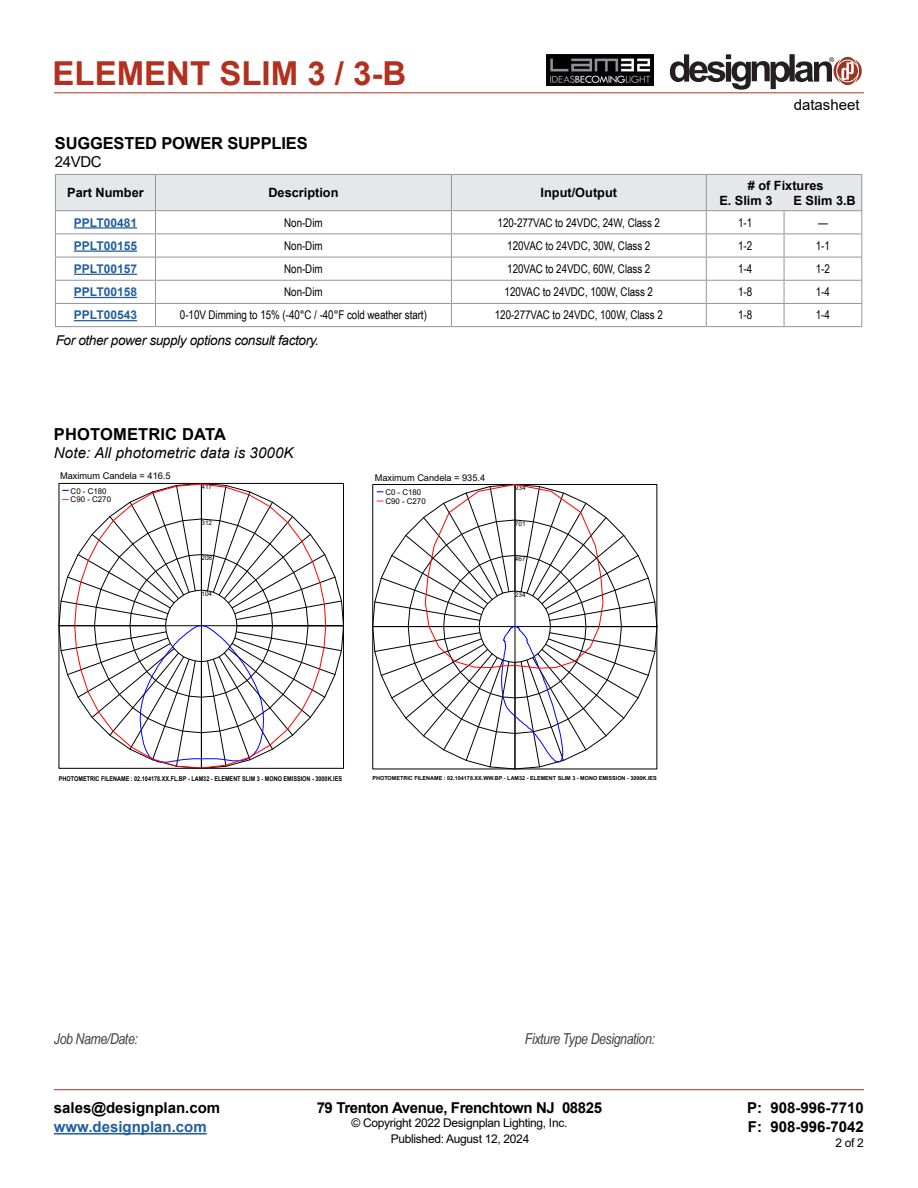
<style>
.page{position:relative;width:918px;height:1188px;background:#fff}
.page>*{position:absolute;margin:0;border:0;box-sizing:border-box;transform-origin:0 0}
.t1{font:700 33px "Arial";color:#b32f1e}
.t2{font:700 16.5px "Arial";letter-spacing:-.01em;color:#000}
.t3{font:700 16.5px "Arial";letter-spacing:.01em;color:#000}
.t4{font:700 15px/19.5px "Arial";color:#000}
.t5{font:italic 15px "Arial Narrow";letter-spacing:-.025em;color:#414042}
.t6{font:700 15px "Arial";letter-spacing:-.025em;color:#000}
.t7{font:italic 15px "Arial";letter-spacing:.01em;color:#000}
.t8{font:700 15px "Arial";color:#215e9e}
.t9{font:15px "Arial";color:#000}
.t10{font:italic 13.5px "Arial";letter-spacing:-.025em;color:#000}
.t11{font:700 12.75px/15px "Arial";color:#000}
.t12{font:12px "Arial Narrow";letter-spacing:-.005em;color:#000}
.t13{font:12px "Arial";letter-spacing:-.025em;color:#000}
.t14{font:700 12px "Arial";color:#215e9e}
.t15{font:9.3px "Arial";color:#000}
.t16{font:9.15px "Arial";color:#000}
.t17{font:7.95px/8.9px "Arial";color:#000}
.t18{font:700 6.6px "Arial";color:#000;scale:.83 1}
.t19{font:6.45px "Arial";letter-spacing:.005em;color:#000}
.t20{font:6.3px "Helvetica";color:#231f20}
.t21{font:700 5.4px "Arial";color:#000}
</style>
<div class="page">
<svg style="left:670px;top:54px;width:192px;height:36px"></svg>
<hr style="left:54px;top:93px;width:810px;height:1px;background:#b32f1e">
<hr style="left:54px;top:1089px;width:810px;height:1px;background:#b32f1e">
<hr style="left:54px;top:1133px;width:153px;height:2px;background:#215e9e">
<img style="left:547px;top:54px;width:106px;height:32px">
<hr style="left:55px;top:326px;width:100px;height:1px;background:#939598">
<hr style="left:155px;top:326px;width:296px;height:1px;background:#939598">
<hr style="left:451px;top:326px;width:255px;height:1px;background:#939598">
<hr style="left:706px;top:326px;width:78px;height:1px;background:#939598">
<svg style="left:55px;top:174px;width:807px;height:152px"></svg>
<hr style="left:784px;top:326px;width:78px;height:1px;background:#939598">
<hr style="left:74px;top:227px;width:63px;height:2px;background:#215e9e">
<hr style="left:74px;top:250px;width:63px;height:2px;background:#215e9e">
<hr style="left:74px;top:274px;width:63px;height:1px;background:#215e9e">
<hr style="left:74px;top:297px;width:63px;height:1px;background:#215e9e">
<hr style="left:74px;top:320px;width:63px;height:1px;background:#215e9e">
<svg style="left:61px;top:485px;width:281px;height:281px"></svg>
<svg style="left:373px;top:484px;width:284px;height:285px"></svg>
<svg style="left:375px;top:484px;width:280px;height:283px"></svg>
<h1 class="t1" style="left:52px;top:50px;width:355px">ELEMENT SLIM 3 / 3-B</h1>
<h2 class="t2" style="left:55px;top:131px;width:254px">SUGGESTED POWER SUPPLIES</h2>
<p class="t9" style="left:55px;top:151px;width:48px">24VDC</p>
<p class="t20" style="left:830px;top:57px;width:6px">®</p>
<p class="t9" style="left:794px;top:95px;width:67px">datasheet</p>
<p class="t11" style="left:67px;top:185px;width:78px">Part Number</p>
<p class="t11" style="left:268px;top:185px;width:72px">Description</p>
<p class="t11" style="left:541px;top:185px;width:78px">Input/Output</p>
<p class="t11" style="left:719px;top:178px;width:106px;text-indent:28px"># of Fixtures<br>E. Slim 3</p>
<p class="t11" style="left:794px;top:193px;width:64px">E Slim 3.B</p>
<p class="t14" style="left:74px;top:214px;width:65px">PPLT00481</p>
<p class="t12" style="left:284px;top:214px;width:40px">Non-Dim</p>
<p class="t12" style="left:498px;top:214px;width:164px">120-277VAC to 24VDC, 24W, Class 2</p>
<p class="t12" style="left:738px;top:214px;width:16px">1-1</p>
<p class="t12" style="left:818px;top:214px;width:11px">—</p>
<p class="t14" style="left:74px;top:237px;width:65px">PPLT00155</p>
<p class="t12" style="left:284px;top:237px;width:40px">Non-Dim</p>
<p class="t12" style="left:507px;top:237px;width:145px">120VAC to 24VDC, 30W, Class 2</p>
<p class="t12" style="left:738px;top:237px;width:16px">1-2</p>
<p class="t12" style="left:816px;top:237px;width:16px">1-1</p>
<p class="t14" style="left:74px;top:260px;width:65px">PPLT00157</p>
<p class="t12" style="left:284px;top:260px;width:40px">Non-Dim</p>
<p class="t12" style="left:507px;top:260px;width:145px">120VAC to 24VDC, 60W, Class 2</p>
<p class="t12" style="left:738px;top:260px;width:16px">1-4</p>
<p class="t12" style="left:816px;top:260px;width:16px">1-2</p>
<p class="t14" style="left:74px;top:284px;width:65px">PPLT00158</p>
<p class="t12" style="left:284px;top:283px;width:40px">Non-Dim</p>
<p class="t12" style="left:505px;top:283px;width:150px">120VAC to 24VDC, 100W, Class 2</p>
<p class="t12" style="left:738px;top:283px;width:16px">1-8</p>
<p class="t12" style="left:816px;top:283px;width:16px">1-4</p>
<p class="t14" style="left:74px;top:307px;width:65px">PPLT00543</p>
<p class="t12" style="left:180px;top:306px;width:248px">0-10V Dimming to 15% (-40°C / -40°F cold weather start)</p>
<p class="t12" style="left:495px;top:306px;width:169px">120-277VAC to 24VDC, 100W, Class 2</p>
<p class="t12" style="left:738px;top:306px;width:16px">1-8</p>
<p class="t12" style="left:816px;top:306px;width:16px">1-4</p>
<p class="t10" style="left:56px;top:331px;width:265px">For other power supply options consult factory.</p>
<h2 class="t3" style="left:54px;top:423px;width:174px">PHOTOMETRIC DATA</h2>
<p class="t7" style="left:54px;top:443px;width:241px">Note: All photometric data is 3000K</p>
<p class="t15" style="left:60px;top:470px;width:112px">Maximum Candela = 416.5</p>
<p class="t17" style="left:71px;top:486px;width:42px">C0 - C180<br>C90 - C270</p>
<p class="t19" style="left:201px;top:483px;width:12px">417</p>
<p class="t16" style="left:375px;top:472px;width:112px">Maximum Candela = 935.4</p>
<p class="t17" style="left:385px;top:488px;width:42px">C0 - C180<br>C90 - C270</p>
<p class="t19" style="left:515px;top:484px;width:12px">934</p>
<p class="t19" style="left:201px;top:518px;width:12px">312</p>
<p class="t19" style="left:515px;top:519px;width:12px">701</p>
<p class="t19" style="left:201px;top:554px;width:12px">208</p>
<p class="t19" style="left:515px;top:555px;width:12px">467</p>
<p class="t19" style="left:201px;top:589px;width:12px">104</p>
<p class="t19" style="left:515px;top:590px;width:12px">234</p>
<p class="t18" style="left:59px;top:774px;width:343px">PHOTOMETRIC FILENAME : 02.104178.XX.FL.BP - LAM32 - ELEMENT SLIM 3 - MONO EMISSION - 3000K.IES</p>
<p class="t21" style="left:373px;top:774px;width:286px">PHOTOMETRIC FILENAME : 02.104178.XX.WW.BP - LAM32 - ELEMENT SLIM 3 - MONO EMISSION - 3000K.IES</p>
<p class="t5" style="left:54px;top:1028px;width:85px">Job Name/Date:</p>
<p class="t5" style="left:525px;top:1029px;width:132px">Fixture Type Designation:</p>
<p class="t4" style="left:54px;top:1098px;width:168px">sales@designplan.com</p>
<p class="t8" style="left:54px;top:1116px;width:154px">www.designplan.com</p>
<p class="t6" style="left:317px;top:1097px;width:287px">79 Trenton Avenue, Frenchtown NJ 08825</p>
<p class="t13" style="left:351px;top:1115px;width:217px">© Copyright 2022 Designplan Lighting, Inc.</p>
<p class="t4" style="left:747px;top:1098px;width:118px">P: 908-996-7710<br>F: 908-996-7042</p>
<p class="t13" style="left:391px;top:1130px;width:140px">Published: August 12, 2024</p>
<p class="t13" style="left:835px;top:1135px;width:30px">2 of 2</p>
</div>
